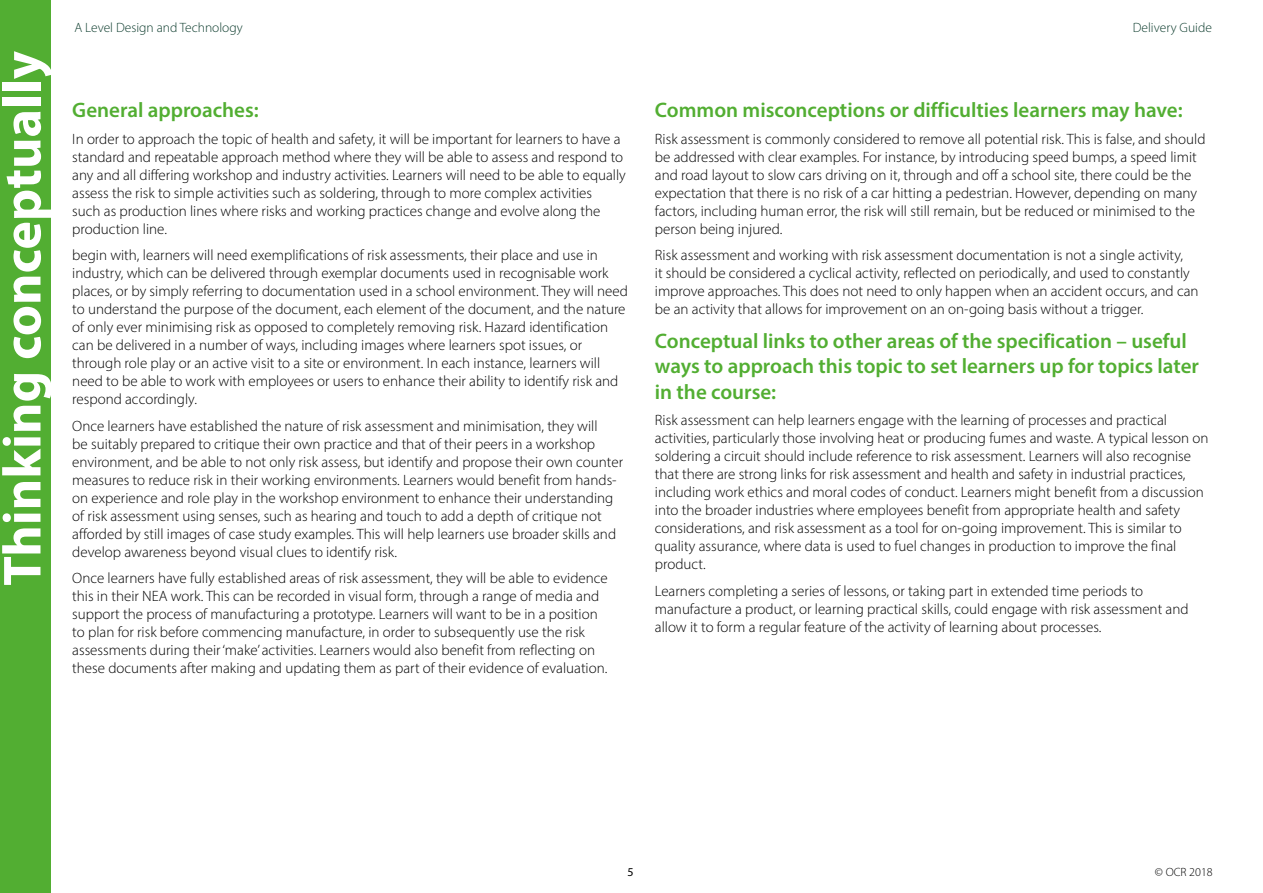
<style>
.page{position:relative;width:1263px;height:893px;background:#fff}
.page>*{position:absolute;margin:0;border:0;box-sizing:border-box;transform-origin:0 0}
.t1{font:700 54px "Myriad Pro";color:#fff}
.body{font:600 21px/25.2px "Myriad Pro";color:#52ae32}
.Header_3{font:600 21px "Myriad Pro";color:#52ae32}
.body-2{font:300 15px/18px "Myriad Pro";color:#000}
.t2{font:300 13.5px "Myriad Pro";color:#0e3d2e}
.t3{font:300 12px "Myriad Pro";color:#000}
.t4{font:12px "Myriad Pro";color:#000}
</style>
<div class="page">
<div style="left:0;top:0;width:51px;height:893px;background:#52ae32"></div>
<h1 class="t1" style="left:-13px;top:586px;width:536px;rotate:-90deg">Thinking conceptually</h1>
<p class="t2" style="left:74px;top:20px;width:170px">A Level Design and Technology</p>
<p class="Header_3" style="left:72px;top:97px;width:188px">General approaches:</p>
<h4 class="body-2" style="left:72px;top:130px;width:555px">In order to approach the topic of health and safety, it will be important for learners to have a standard and repeatable approach method where they will be able to assess and respond to any and all differing workshop and industry activities. Learners will need to be able to equally assess the risk to simple activities such as soldering, through to more complex activities<br>such as production lines where risks and working practices change and evolve along the production line.</h4>
<h4 class="body-2" style="left:72px;top:246px;width:557px">begin with, learners will need exemplifications of risk assessments, their place and use in industry, which can be delivered through exemplar documents used in recognisable work places, or by simply referring to documentation used in a school environment. They will need to understand the purpose of the document, each element of the document, and the nature of only ever minimising risk as opposed to completely removing risk. Hazard identification can be delivered in a number of ways, including images where learners spot issues, or through role play or an active visit to a site or environment. In each instance, learners will need to be able to work with employees or users to enhance their ability to identify risk and respond accordingly.</h4>
<h4 class="body-2" style="left:72px;top:417px;width:552px">Once learners have established the nature of risk assessment and minimisation, they will<br>be suitably prepared to critique their own practice and that of their peers in a workshop environment, and be able to not only risk assess, but identify and propose their own counter measures to reduce risk in their working environments. Learners would benefit from hands&shy;on experience and role play in the workshop environment to enhance their understanding of risk assessment using senses, such as hearing and touch to add a depth of critique not afforded by still images of case study examples. This will help learners use broader skills and develop awareness beyond visual clues to identify risk.</h4>
<h4 class="body-2" style="left:72px;top:569px;width:537px">Once learners have fully established areas of risk assessment, they will be able to evidence this in their NEA work. This can be recorded in visual form, through a range of media and support the process of manufacturing a prototype. Learners will want to be in a position to plan for risk before commencing manufacture, in order to subsequently use the risk assessments during their ‘make’ activities. Learners would also benefit from reflecting on these documents after making and updating them as part of their evidence of evaluation.</h4>
<p class="t2" style="left:1133px;top:20px;width:81px">Delivery Guide</p>
<p class="Header_3" style="left:655px;top:97px;width:529px">Common misconceptions or difficulties learners may have:</p>
<h4 class="body-2" style="left:655px;top:130px;width:552px">Risk assessment is commonly considered to remove all potential risk. This is false, and should be addressed with clear examples. For instance, by introducing speed bumps, a speed limit and road layout to slow cars driving on it, through and off a school site, there could be the expectation that there is no risk of a car hitting a pedestrian. However, depending on many factors, including human error, the risk will still remain, but be reduced or minimised to the person being injured.</h4>
<h4 class="body-2" style="left:655px;top:246px;width:545px">Risk assessment and working with risk assessment documentation is not a single activity,<br>it should be considered a cyclical activity, reflected on periodically, and used to constantly improve approaches. This does not need to only happen when an accident occurs, and can be an activity that allows for improvement on an on-going basis without a trigger.</h4>
<h4 class="body" style="left:655px;top:328px;width:546px">Conceptual links to other areas of the specification – useful ways to approach this topic to set learners up for topics later in the course:</h4>
<h4 class="body-2" style="left:655px;top:411px;width:555px">Risk assessment can help learners engage with the learning of processes and practical activities, particularly those involving heat or producing fumes and waste. A typical lesson on soldering a circuit should include reference to risk assessment. Learners will also recognise that there are strong links for risk assessment and health and safety in industrial practices, including work ethics and moral codes of conduct. Learners might benefit from a discussion into the broader industries where employees benefit from appropriate health and safety considerations, and risk assessment as a tool for on-going improvement. This is similar to quality assurance, where data is used to fuel changes in production to improve the final product.</h4>
<h4 class="body-2" style="left:655px;top:581px;width:535px">Learners completing a series of lessons, or taking part in extended time periods to manufacture a product, or learning practical skills, could engage with risk assessment and allow it to form a regular feature of the activity of learning about processes.</h4>
<p class="t4" style="left:627px;top:865px;width:8px">5</p>
<p class="t3" style="left:1155px;top:865px;width:59px">© OCR 2018</p>
</div>
